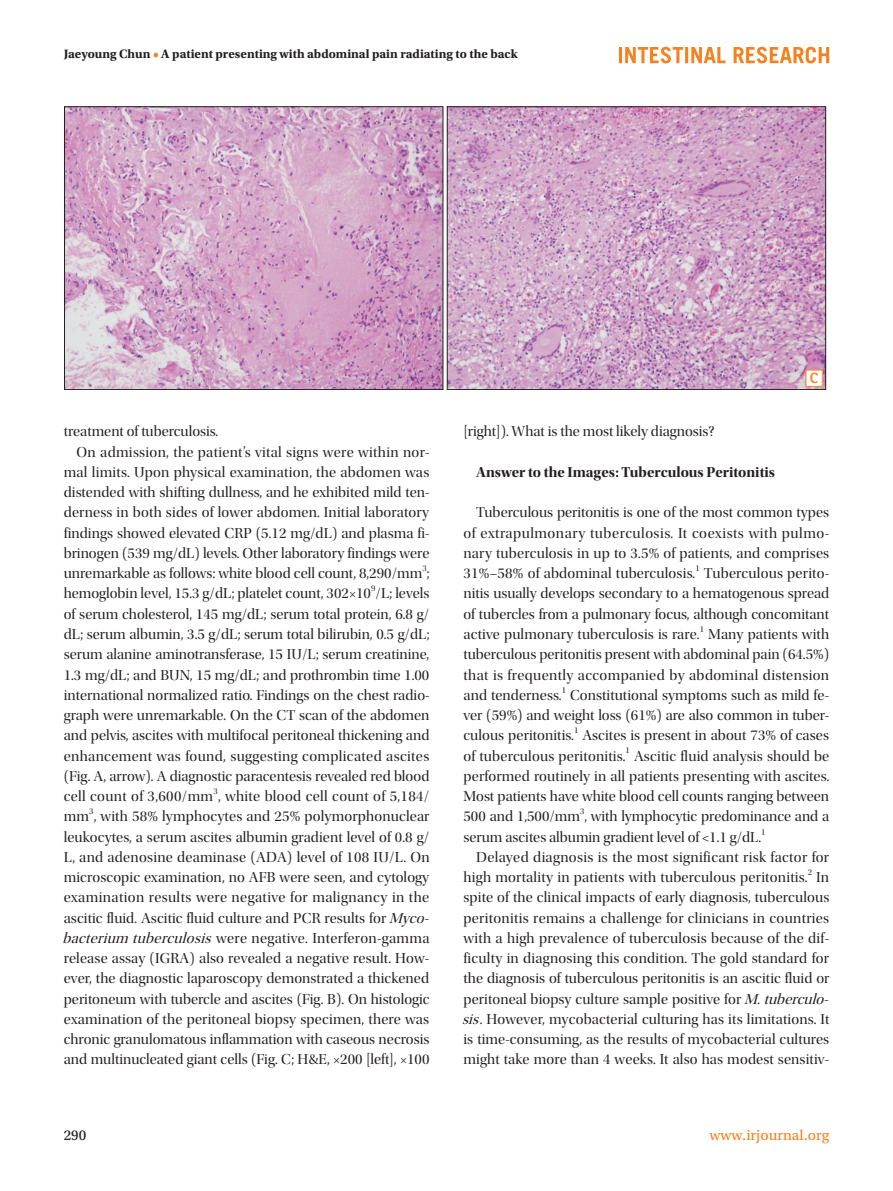
<style>
.page{position:relative;width:893px;height:1191px;background:#fff}
.page>*{position:absolute;margin:0;border:0;box-sizing:border-box;transform-origin:0 0}
.t1{font:15px/20.2px "Utopia Std Disp";letter-spacing:.005em;color:#231f20;text-align:justify}
.t2{font:15px "Utopia Std Bold Disp";color:#231f20}
.t3{font:15px "Utopia Std Capt";color:#f58220}
.t4{font:15px "Utopia Std Capt";color:#231f20}
.t5{font:800 15px "Rotis Sans Serif Std";color:#f58220}
.t6{font:700 12.75px "Utopia Std";color:#231f20}
.t7{font:8.7px "Utopia Std Disp";color:#231f20}
.s1{color:#f58220}
.s2{font-style:italic}
</style>
<div class="page">
<svg style="left:619px;top:47px;width:210px;height:16px"></svg>
<img style="left:449px;top:108px;width:375px;height:280px">
<div style="left:447px;top:106px;width:379px;height:284px;border:1px solid #231f20"></div>
<img style="left:66px;top:108px;width:375px;height:280px">
<div style="left:64px;top:106px;width:379px;height:284px;border:1px solid #231f20"></div>
<div style="left:806px;top:370px;width:16px;height:16px;background:#fff"></div>
<div style="left:806px;top:370px;width:17px;height:17px;border:1px solid #f58220"></div>
<p class="t6" style="left:64px;top:47px;width:456px">Jaeyoung Chun <span class="s1">•</span> A patient presenting with abdominal pain radiating to the back</p>
<p class="t5" style="left:810px;top:369px;width:10px">C</p>
<p class="t1" style="left:64px;top:422px;width:156px">treatment of tuberculosis.</p>
<p class="t1" style="left:77px;top:442px;width:354px">On admission, the patient’s vital signs were within nor-</p>
<p class="t1" style="left:64px;top:462px;width:367px">mal limits. Upon physical examination, the abdomen was</p>
<p class="t1" style="left:64px;top:482px;width:367px">distended with shifting dullness, and he exhibited mild ten-</p>
<p class="t1" style="left:64px;top:503px;width:367px">derness in both sides of lower abdomen. Initial laboratory</p>
<p class="t1" style="left:64px;top:523px;width:367px">findings showed elevated CRP (5.12 mg/dL) and plasma fi-</p>
<p class="t1" style="left:64px;top:543px;width:367px">brinogen (539 mg/dL) levels. Other laboratory findings were</p>
<p class="t1" style="left:64px;top:563px;width:367px">unremarkable as follows: white blood cell count, 8,290/mm ;</p>
<p class="t7" style="left:422px;top:564px;width:6px">3</p>
<p class="t1" style="left:64px;top:584px;width:367px">hemoglobin level, 15.3 g/dL; platelet count, 302×10 /L; levels</p>
<p class="t7" style="left:371px;top:584px;width:6px">9</p>
<p class="t1" style="left:64px;top:604px;width:367px">of serum cholesterol, 145 mg/dL; serum total protein, 6.8 g/ dL; serum albumin, 3.5 g/dL; serum total bilirubin, 0.5 g/dL; serum alanine aminotransferase, 15 IU/L; serum creatinine, 1.3 mg/dL; and BUN, 15 mg/dL; and prothrombin time 1.00 international normalized ratio. Findings on the chest radio&shy;graph were unremarkable. On the CT scan of the abdomen and pelvis, ascites with multifocal peritoneal thickening and enhancement was found, suggesting complicated ascites (Fig. A, arrow). A diagnostic paracentesis revealed red blood cell count of 3,600/mm , white blood cell count of 5,184/</p>
<p class="t7" style="left:213px;top:786px;width:6px">3</p>
<p class="t1" style="left:64px;top:806px;width:367px">mm , with 58% lymphocytes and 25% polymorphonuclear</p>
<p class="t7" style="left:89px;top:807px;width:6px">3</p>
<p class="t1" style="left:62px;top:827px;width:372px;text-align:left">leukocytes, a serum ascites albumin gradient level of 0.8 g/ L, and adenosine deaminase (ADA) level of 108 IU/L. On microscopic examination, no AFB were seen, and cytology examination results were negative for malignancy in the ascitic fluid. Ascitic fluid culture and PCR results for <span class="s2">Myco&shy;bacterium tuberculosis</span> were negative. Interferon-gamma release assay (IGRA) also revealed a negative result. How&shy;ever, the diagnostic laparoscopy demonstrated a thickened peritoneum with tubercle and ascites (Fig. B). On histologic examination of the peritoneal biopsy specimen, there was chronic granulomatous inflammation with caseous necrosis and multinucleated giant cells (Fig. C; H&amp;E, ×200 [left], ×100</p>
<p class="t1" style="left:463px;top:422px;width:253px">[right]). What is the most likely diagnosis?</p>
<p class="t2" style="left:476px;top:463px;width:300px">Answer to the Images: Tuberculous Peritonitis</p>
<p class="t1" style="left:463px;top:503px;width:367px;text-indent:13px">Tuberculous peritonitis is one of the most common types of extrapulmonary tuberculosis. It coexists with pulmo&shy;nary tuberculosis in up to 3.5% of patients, and comprises 31%–58% of abdominal tuberculosis.</p>
<p class="t7" style="left:695px;top:564px;width:6px">1</p>
<p class="t1" style="left:463px;top:563px;width:367px;text-indent:240px">Tuberculous perito&shy;nitis usually develops secondary to a hematogenous spread of tubercles from a pulmonary focus, although concomitant active pulmonary tuberculosis is rare.</p>
<p class="t7" style="left:700px;top:624px;width:6px">1</p>
<p class="t1" style="left:463px;top:624px;width:367px;text-indent:245px">Many patients with tuberculous peritonitis present with abdominal pain (64.5%) that is frequently accompanied by abdominal distension and tenderness.</p>
<p class="t7" style="left:562px;top:685px;width:6px">1</p>
<p class="t1" style="left:463px;top:685px;width:367px;text-indent:106px">Constitutional symptoms such as mild fe&shy;ver (59%) and weight loss (61%) are also common in tuber&shy;culous peritonitis.</p>
<p class="t7" style="left:574px;top:726px;width:6px">1</p>
<p class="t1" style="left:463px;top:725px;width:367px;text-indent:119px">Ascites is present in about 73% of cases of tuberculous peritonitis.</p>
<p class="t7" style="left:626px;top:746px;width:6px">1</p>
<p class="t1" style="left:463px;top:746px;width:367px;text-indent:171px">Ascitic fluid analysis should be performed routinely in all patients presenting with ascites.<br>Most patients have white blood cell counts ranging between 500 and 1,500/mm , with lymphocytic predominance and a</p>
<p class="t7" style="left:580px;top:807px;width:6px">3</p>
<p class="t1" style="left:463px;top:827px;width:299px">serum ascites albumin gradient level of &lt;1.1 g/dL.</p>
<p class="t7" style="left:761px;top:827px;width:6px">1</p>
<p class="t1" style="left:463px;top:847px;width:367px;text-indent:13px">Delayed diagnosis is the most significant risk factor for high mortality in patients with tuberculous peritonitis.</p>
<p class="t7" style="left:808px;top:867px;width:6px">2</p>
<p class="t1" style="left:462px;top:867px;width:372px;text-align:left;text-indent:354px">In spite of the clinical impacts of early diagnosis, tuberculous peritonitis remains a challenge for clinicians in countries with a high prevalence of tuberculosis because of the dif&shy;ficulty in diagnosing this condition. The gold standard for the diagnosis of tuberculous peritonitis is an ascitic fluid or peritoneal biopsy culture sample positive for <span class="s2">M.tuberculo&shy;sis</span>. However, mycobacterial culturing has its limitations. It is time-consuming, as the results of mycobacterial cultures might take more than 4 weeks. It also has modest sensitiv-</p>
<p class="t4" style="left:64px;top:1126px;width:24px">290</p>
<p class="t3" style="left:710px;top:1126px;width:121px">www.irjournal.org</p>
</div>
